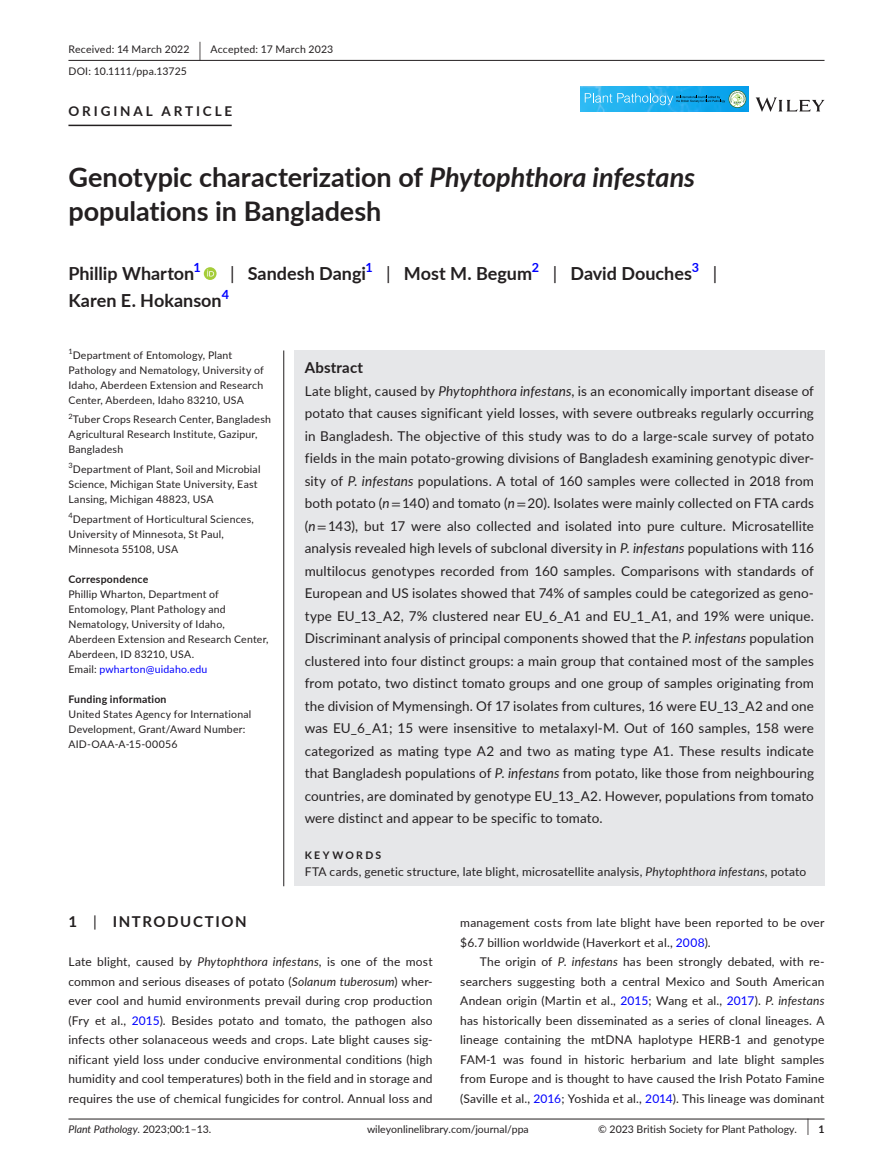
<style>
.page{position:relative;width:893px;height:1174px;background:#fff}
.page>*{position:absolute;margin:0;border:0;box-sizing:border-box;transform-origin:0 0}
.t1{font:700 27px/34.5px "Lato";color:#231f20}
.t2{font:700 18px "Lato";color:#231f20}
.t3{font:18px "Lato";color:#231f20}
.t4{font:700 15px "Lato";letter-spacing:.1em;color:#231f20}
.t5{font:700 15px "Lato";letter-spacing:.015em;color:#231f20}
.t6{font:13.5px/22.5px "Lato";letter-spacing:.01em;color:#231f20;text-align:justify}
.t7{font:700 13.5px "Lato";letter-spacing:.215em;color:#231f20}
.t8{font:700 12.6px "Lato";color:#00f}
.t9{font:12px/19.5px "Lato";letter-spacing:.015em;color:#231f20;text-align:justify}
.t10{font:10.5px/15px "Lato";letter-spacing:.02em;color:#231f20}
.t11{font:10.5px "Lato";color:#231f20}
.t12{font:700 10.5px "Lato";letter-spacing:.02em;color:#231f20}
.t13{font:italic 10.5px "Lato";color:#231f20}
.t14{font:700 10.5px "Lato";letter-spacing:.22em;color:#231f20}
.t15{font:7.35px "Lato";color:#231f20}
.s1{font-size:19.65px}
.s2{font-style:italic}
.s3{font-weight:400}
.s4{color:#00f}
.s5{font-family:"STIX"}
.s6{font-style:normal}
.s7{font-size:17.4px}
.s8{font-weight:700}
</style>
<div class="page">
<hr style="left:68px;top:1118px;width:756px;height:1px;background:#231f20">
<svg style="left:756px;top:97px;width:68px;height:15px"></svg>
<img style="left:580px;top:86px;width:168px;height:26px">
<svg style="left:729px;top:90px;width:17px;height:18px"></svg>
<svg style="left:729px;top:91px;width:17px;height:16px"></svg>
<svg style="left:585px;top:92px;width:160px;height:14px;background:#3fb3e4"></svg>
<hr style="left:68px;top:60px;width:756px;height:1px;background:#231f20">
<hr style="left:68px;top:125px;width:164px;height:1px;background:#231f20">
<svg style="left:204px;top:267px;width:13px;height:13px"></svg>
<svg style="left:207px;top:269px;width:7px;height:7px"></svg>
<div style="left:294px;top:350px;width:530px;height:536px;background:#e6e7e9"></div>
<hr style="left:283px;top:350px;width:1px;height:536px;background:#231f20">
<p class="t10" style="left:68px;top:38px;width:266px;line-height:21.8px">Received: 14 March 2022 <span class="s1">|</span> Accepted: 17 March 2023<br>DOI: 10.1111/ppa.13725</p>
<p class="t7" style="left:68px;top:101px;width:165px">ORIGINAL ARTICLE</p>
<h1 class="t1" style="left:68px;top:159px;width:628px">Genotypic characterization of <span class="s2">Phytophthora infestans </span>populations in Bangladesh</h1>
<h2 class="t2" style="left:68px;top:260px;width:127px">Phillip Wharton</h2>
<p class="t8" style="left:193px;top:258px;width:9px">1</p>
<h2 class="t2" style="left:230px;top:260px;width:137px"><span class="s3">|</span> Sandesh Dangi</h2>
<p class="t8" style="left:365px;top:258px;width:9px">1</p>
<h2 class="t2" style="left:386px;top:260px;width:147px"><span class="s3">|</span> Most M. Begum</h2>
<p class="t8" style="left:532px;top:258px;width:9px">2</p>
<h2 class="t2" style="left:553px;top:260px;width:141px"><span class="s3">|</span> David Douches</h2>
<p class="t8" style="left:692px;top:258px;width:9px">3</p>
<h2 class="t3" style="left:713px;top:260px;width:6px">|</h2>
<h2 class="t2" style="left:68px;top:287px;width:155px">Karen E. Hokanson</h2>
<p class="t8" style="left:222px;top:285px;width:9px">4</p>
<p class="t15" style="left:68px;top:346px;width:6px">1</p>
<p class="t10" style="left:68px;top:347px;width:197px;text-indent:4px">Department of Entomology, Plant Pathology and Nematology, University of Idaho, Aberdeen Extension and Research Center, Aberdeen, Idaho 83210, USA</p>
<p class="t10" style="left:68px;top:412px;width:204px"><sup>2</sup>Tuber Crops Research Center, Bangladesh<br>Agricultural Research Institute, Gazipur,<br>Bangladesh</p>
<p class="t10" style="left:68px;top:461px;width:194px"><sup>3</sup>Department of Plant, Soil and Microbial<br>Science, Michigan State University, East<br>Lansing, Michigan 48823, USA</p>
<p class="t10" style="left:68px;top:511px;width:187px"><sup>4</sup>Department of Horticultural Sciences,<br>University of Minnesota, St Paul,<br>Minnesota 55108, USA</p>
<p class="t12" style="left:68px;top:571px;width:81px">Correspondence</p>
<p class="t10" style="left:68px;top:586px;width:201px">Phillip Wharton, Department of<br>Entomology, Plant Pathology and<br>Nematology, University of Idaho,<br>Aberdeen Extension and Research Center,<br>Aberdeen, ID 83210, USA.<br>Email: <span class="s4">pwharton@uidaho.edu</span></p>
<p class="t12" style="left:68px;top:691px;width:100px">Funding information</p>
<p class="t10" style="left:68px;top:706px;width:184px">United States Agency for International<br>Development, Grant/Award Number:<br>AID-OAA-A-15-00056</p>
<p class="t5" style="left:305px;top:356px;width:60px">Abstract</p>
<p class="t6" style="left:305px;top:379px;width:511px">Late blight, caused by <span class="s2">Phytophthora infestans</span>, is an economically important disease of potato that causes significant yield losses, with severe outbreaks regularly occurring in Bangladesh. The objective of this study was to do a large-scale survey of potato fields in the main potato-growing divisions of Bangladesh examining genotypic diver&shy;sity of <span class="s2">P</span>. <span class="s2">infestans</span> populations. A total of 160 samples were collected in 2018 from both potato (<span class="s2">n</span><span class="s5">=</span> 140) and tomato (<span class="s2">n</span><span class="s5">=</span> 20). Isolates were mainly collected on FTA cards (<span class="s2">n</span><span class="s5">=</span> 143), but 17 were also collected and isolated into pure culture. Microsatellite analysis revealed high levels of subclonal diversity in <span class="s2">P</span>. <span class="s2">infestans</span> populations with 116 multilocus genotypes recorded from 160 samples. Comparisons with standards of European and US isolates showed that 74% of samples could be categorized as geno&shy;type EU_13_A2, 7% clustered near EU_6_A1 and EU_1_A1, and 19% were unique.<br>Discriminant analysis of principal components showed that the <span class="s2">P</span>. <span class="s2">infestans</span> population clustered into four distinct groups: a main group that contained most of the samples from potato, two distinct tomato groups and one group of samples originating from the division of Mymensingh. Of 17 isolates from cultures, 16 were EU_13_A2 and one was EU_6_A1; 15 were insensitive to metalaxyl-M. Out of 160 samples, 158 were categorized as mating type A2 and two as mating type A1. These results indicate that Bangladesh populations of <span class="s2">P</span>. <span class="s2">infestans</span> from potato, like those from neighbouring countries, are dominated by genotype EU_13_A2. However, populations from tomato were distinct and appear to be specific to tomato.</p>
<p class="t14" style="left:305px;top:847px;width:78px">KEYWORDS</p>
<p class="t9" style="left:305px;top:861px;width:503px">FTA cards, genetic structure, late blight, microsatellite analysis, <span class="s2">Phytophthora infestans</span>, potato</p>
<p class="t4" style="left:68px;top:911px;width:180px">1 <span class="s3">|</span> INTRODUCTION</p>
<p class="t9" style="left:68px;top:951px;width:366px">Late blight, caused by <span class="s2">Phytophthora infestans</span>, is one of the most common and serious diseases of potato (<span class="s2">Solanum tuberosum</span>) wher&shy;ever cool and humid environments prevail during crop production (Fry et al., <span class="s4">2015</span>). Besides potato and tomato, the pathogen also infects other solanaceous weeds and crops. Late blight causes sig&shy;nificant yield loss under conducive environmental conditions (high humidity and cool temperatures) both in the field and in storage and requires the use of chemical fungicides for control. Annual loss and</p>
<p class="t9" style="left:460px;top:912px;width:366px">management costs from late blight have been reported to be over $6.7 billion worldwide (Haverkort et al., <span class="s4">2008</span>).</p>
<p class="t9" style="left:460px;top:951px;width:366px;text-indent:20px">The origin of <span class="s2">P</span>. <span class="s2">infestans</span> has been strongly debated, with re&shy;searchers suggesting both a central Mexico and South American Andean origin (Martin et al., <span class="s4">2015</span>; Wang et al., <span class="s4">2017</span>). <span class="s2">P. infestans </span>has historically been disseminated as a series of clonal lineages. A lineage containing the mtDNA haplotype HERB-1 and genotype FAM-1 was found in historic herbarium and late blight samples from Europe and is thought to have caused the Irish Potato Famine (Saville et al., <span class="s4">2016</span>; Yoshida et al., <span class="s4">2014</span>). This lineage was dominant</p>
<p class="t13" style="left:68px;top:1121px;width:144px">Plant Pathology. <span class="s6">2023;00:1–13.</span></p>
<p class="t11" style="left:367px;top:1121px;width:163px">wileyonlinelibrary.com/journal/ppa</p>
<p class="t11" style="left:598px;top:1121px;width:228px">© 2023 British Society for Plant Pathology. <span class="s7">|</span> <span class="s8">1</span></p>
</div>
